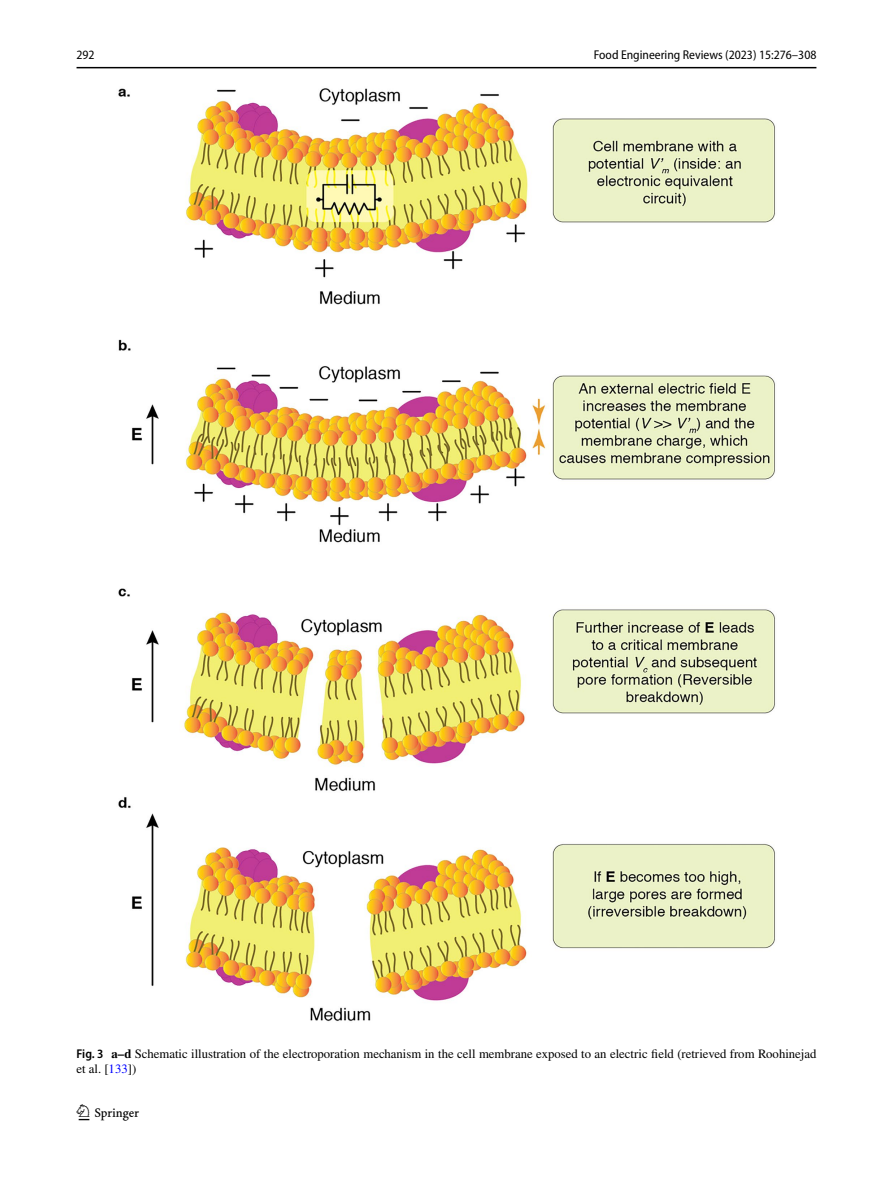
<style>
.page{position:relative;width:893px;height:1187px;background:#fff}
.page>*{position:absolute;margin:0;border:0;box-sizing:border-box;transform-origin:0 0}
.t1{font:22.5px "Springnew Regular 3";color:#000}
.t2{font:12.75px/15px "STIX";color:#000}
.t3{font:semi-condensed 12.75px "Myriad Pro";color:#000}
.s1{font-family:"Myriad Pro";font-weight:600;font-stretch:semi-condensed}
.s2{font-weight:700}
.s3{color:#00f}
</style>
<div class="page">
<hr style="left:77px;top:67px;width:739px;height:1px;background:#000">
<img style="left:118px;top:88px;width:657px;height:934px">
<p class="t3" style="left:77px;top:48px;width:20px">292</p>
<p class="t3" style="left:594px;top:48px;width:224px">Food Engineering Reviews (2023) 15:276–308</p>
<p class="t2" style="left:77px;top:1046px;width:741px"><span class="s1">Fig. 3</span> <span class="s2">a–d</span> Schematic illustration of the electroporation mechanism in the cell membrane exposed to an electric field (retrieved from Roohinejad et al. [<span class="s3">133</span>])</p>
<h1 class="t1" style="left:79px;top:1104px;width:62px">1 3</h1>
</div>
